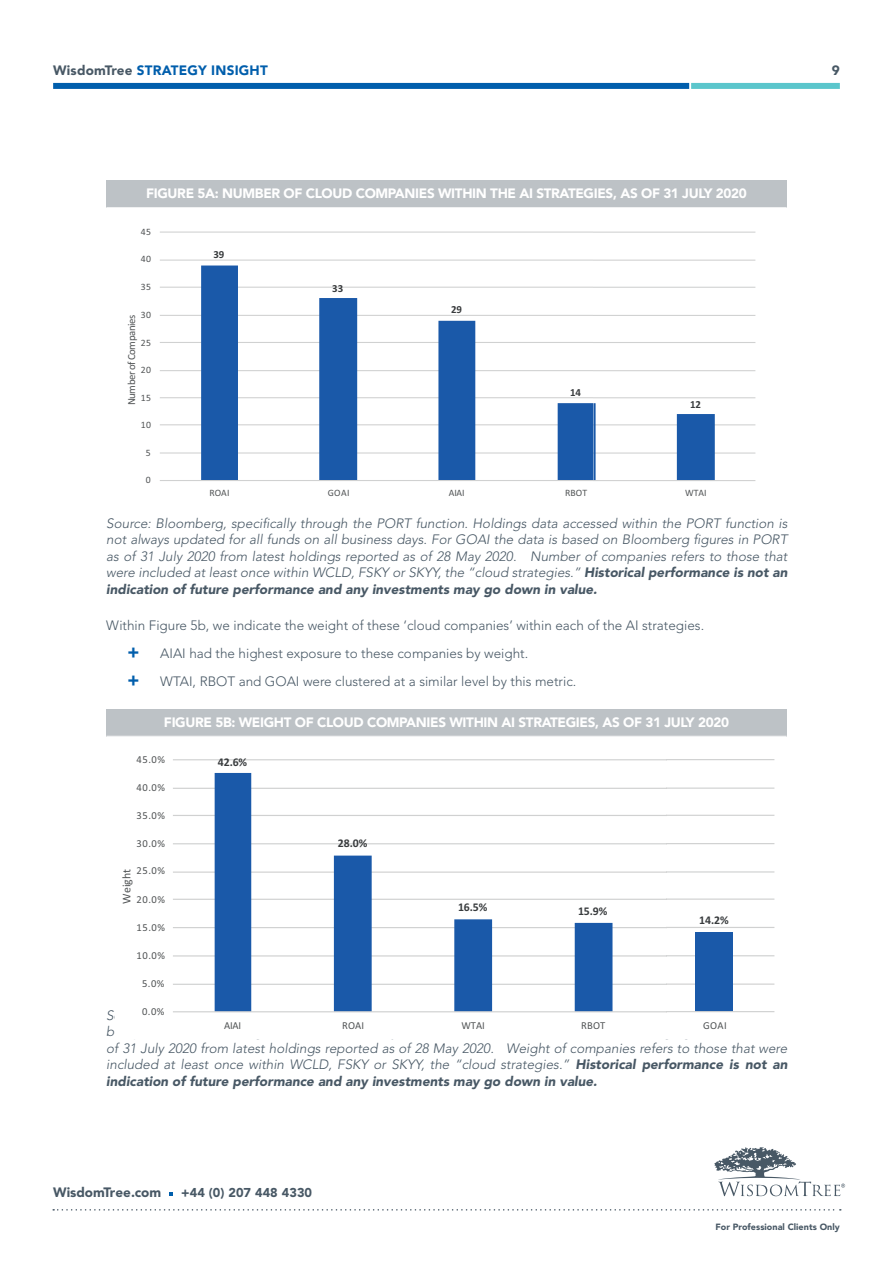
<style>
.page{position:relative;width:893px;height:1263px;background:#fff}
.page>*{position:absolute;margin:0;border:0;box-sizing:border-box;transform-origin:0 0}
.t1{font:italic 300 13.5px/16.5px "Avenir";color:#485865;text-align:justify}
.t2{font:300 13.5px/28px "Avenir";color:#485865}
.t3{font:900 13.5px "Avenir";letter-spacing:-.025em;color:#fff}
.t4{font:900 13.5px "Avenir";letter-spacing:.015em;color:#005eac}
.t5{font:900 13.5px "Avenir";letter-spacing:.005em;color:#485865}
.t6{font:900 12.75px "Avenir";letter-spacing:.005em;color:#485865}
.t7{font:700 11.85px "Calibri";letter-spacing:-.005em;color:#383b3d}
.t8{font:11.85px "Calibri";letter-spacing:.01em;color:#515455}
.t9{font:10.8px "Calibri";letter-spacing:-.045em;color:#515455}
.t10{font:700 10.8px "Calibri";letter-spacing:-.005em;color:#383b3d}
.t11{font:10.65px "Calibri";letter-spacing:.01em;color:#515455}
.t12{font:9.75px "Calibri";letter-spacing:.01em;color:#515455}
.t13{font:900 9px "Avenir";letter-spacing:.005em;color:#485865}
.s1{color:#485865}
.s2{font-weight:900}
.s3{font-weight:900;font-size:18px;color:#005eac}
</style>
<div class="page">
<div style="left:53px;top:83px;width:636px;height:6px;background:#005eac"></div>
<div style="left:691px;top:83px;width:149px;height:6px;background:#5bc6cc"></div>
<svg style="left:53px;top:1209px;width:788px;height:1px"></svg>
<svg style="left:714px;top:1147px;width:131px;height:50px"></svg>
<svg style="left:170px;top:1192px;width:3px;height:4px"></svg>
<div style="left:106px;top:181px;width:681px;height:27px;background:#bdc2c6"></div>
<hr style="left:106px;top:207px;width:681px;height:1px;background:#fff">
<div style="left:106px;top:709px;width:681px;height:27px;background:#bdc2c6"></div>
<hr style="left:160px;top:452px;width:433px;height:1px;background:#d0d1d1">
<hr style="left:160px;top:424px;width:433px;height:1px;background:#d0d1d1">
<hr style="left:160px;top:397px;width:433px;height:1px;background:#d0d1d1">
<hr style="left:160px;top:370px;width:433px;height:1px;background:#d0d1d1">
<hr style="left:160px;top:342px;width:433px;height:1px;background:#d0d1d1">
<hr style="left:160px;top:315px;width:433px;height:1px;background:#d0d1d1">
<hr style="left:160px;top:287px;width:433px;height:1px;background:#d0d1d1">
<hr style="left:160px;top:260px;width:433px;height:1px;background:#d0d1d1">
<hr style="left:160px;top:232px;width:433px;height:1px;background:#d0d1d1">
<svg style="left:201px;top:265px;width:392px;height:215px"></svg>
<hr style="left:160px;top:480px;width:433px;height:1px;background:#d0d1d1">
<hr style="left:593px;top:452px;width:162px;height:2px;background:#d0d1d1">
<hr style="left:593px;top:424px;width:162px;height:1px;background:#d0d1d1">
<hr style="left:593px;top:397px;width:162px;height:1px;background:#d0d1d1">
<hr style="left:593px;top:370px;width:162px;height:1px;background:#d0d1d1">
<hr style="left:593px;top:342px;width:162px;height:1px;background:#d0d1d1">
<hr style="left:593px;top:315px;width:162px;height:1px;background:#d0d1d1">
<hr style="left:593px;top:287px;width:162px;height:1px;background:#d0d1d1">
<hr style="left:593px;top:260px;width:162px;height:1px;background:#d0d1d1">
<hr style="left:593px;top:232px;width:162px;height:1px;background:#d0d1d1">
<svg style="left:593px;top:403px;width:122px;height:77px"></svg>
<hr style="left:593px;top:480px;width:162px;height:1px;background:#d0d1d1">
<hr style="left:173px;top:984px;width:494px;height:1px;background:#d0d1d1">
<hr style="left:173px;top:955px;width:494px;height:1px;background:#d0d1d1">
<hr style="left:173px;top:927px;width:494px;height:1px;background:#d0d1d1">
<hr style="left:173px;top:899px;width:494px;height:1px;background:#d0d1d1">
<hr style="left:173px;top:871px;width:494px;height:2px;background:#d0d1d1">
<hr style="left:173px;top:843px;width:494px;height:1px;background:#d0d1d1">
<hr style="left:173px;top:815px;width:494px;height:1px;background:#d0d1d1">
<hr style="left:173px;top:788px;width:494px;height:1px;background:#d0d1d1">
<hr style="left:173px;top:759px;width:494px;height:1px;background:#d0d1d1">
<svg style="left:215px;top:773px;width:397px;height:238px"></svg>
<hr style="left:173px;top:1011px;width:494px;height:1px;background:#d0d1d1">
<hr style="left:667px;top:983px;width:107px;height:2px;background:#d0d1d1">
<hr style="left:667px;top:955px;width:107px;height:1px;background:#d0d1d1">
<hr style="left:667px;top:927px;width:107px;height:1px;background:#d0d1d1">
<hr style="left:667px;top:898px;width:107px;height:2px;background:#d0d1d1">
<hr style="left:667px;top:871px;width:107px;height:1px;background:#d0d1d1">
<hr style="left:667px;top:843px;width:107px;height:1px;background:#d0d1d1">
<hr style="left:667px;top:815px;width:107px;height:1px;background:#d0d1d1">
<hr style="left:667px;top:787px;width:107px;height:2px;background:#d0d1d1">
<hr style="left:667px;top:759px;width:107px;height:1px;background:#d0d1d1">
<div style="left:695px;top:932px;width:38px;height:80px;background:#1a59a9"></div>
<hr style="left:667px;top:1011px;width:107px;height:1px;background:#d0d1d1">
<p class="t4" style="left:53px;top:62px;width:216px"><span class="s1">WisdomTree</span> STRATEGY INSIGHT</p>
<p class="t5" style="left:832px;top:62px;width:9px">9</p>
<p class="t3" style="left:146px;top:186px;width:602px">FIGURE 5A: NUMBER OF CLOUD COMPANIES WITHIN THE AI STRATEGIES, AS OF 31 JULY 2020</p>
<p class="t12" style="left:141px;top:226px;width:12px">45</p>
<p class="t12" style="left:141px;top:253px;width:12px">40</p>
<p class="t12" style="left:141px;top:281px;width:12px">35</p>
<p class="t12" style="left:141px;top:308px;width:12px">30</p>
<p class="t9" style="left:125px;top:405px;width:92px;rotate:-90deg">Number of Companies</p>
<p class="t12" style="left:141px;top:336px;width:12px">25</p>
<p class="t12" style="left:141px;top:363px;width:12px">20</p>
<p class="t12" style="left:141px;top:392px;width:12px">15</p>
<p class="t12" style="left:141px;top:419px;width:12px">10</p>
<p class="t12" style="left:146px;top:447px;width:6px">5</p>
<p class="t12" style="left:146px;top:474px;width:6px">0</p>
<p class="t10" style="left:213px;top:248px;width:12px">39</p>
<p class="t10" style="left:332px;top:281px;width:12px">33</p>
<p class="t10" style="left:451px;top:303px;width:12px">29</p>
<p class="t10" style="left:570px;top:385px;width:12px">14</p>
<p class="t12" style="left:209px;top:487px;width:22px">ROAI</p>
<p class="t12" style="left:328px;top:487px;width:23px">GOAI</p>
<p class="t12" style="left:449px;top:487px;width:17px">AIAI</p>
<p class="t12" style="left:565px;top:487px;width:24px">RBOT</p>
<p class="t10" style="left:690px;top:397px;width:12px">12</p>
<p class="t12" style="left:685px;top:487px;width:23px">WTAI</p>
<p class="t1" style="left:106px;top:515px;width:683px">Source: Bloomberg, specifically through the PORT function. Holdings data accessed within the PORT function is not always updated for all funds on all business days. For GOAI the data is based on Bloomberg figures in PORT as of 31 July 2020 from latest holdings reported as of 28 May 2020. Number of companies refers to those that were included at least once within WCLD, FSKY or SKYY, the “cloud strategies.” <span class="s2">Historical performance is not an indication of future performance and any investments may go down in value.</span></p>
<p class="t2" style="left:128px;top:611px;width:578px;text-indent:-21px">Within Figure 5b, we indicate the weight of these ‘cloud companies’ within each of the AI strategies. <span class="s3">+</span> AIAI had the highest exposure to these companies by weight.<br><span class="s3">+</span> WTAI, RBOT and GOAI were clustered at a similar level by this metric.</p>
<p class="t3" style="left:164px;top:714px;width:566px">FIGURE 5B: WEIGHT OF CLOUD COMPANIES WITHIN AI STRATEGIES, AS OF 31 JULY 2020</p>
<p class="t11" style="left:137px;top:753px;width:30px">45.0%</p>
<p class="t11" style="left:137px;top:780px;width:30px">40.0%</p>
<p class="t11" style="left:137px;top:809px;width:30px">35.0%</p>
<p class="t11" style="left:137px;top:837px;width:30px">30.0%</p>
<p class="t11" style="left:137px;top:864px;width:30px">25.0%</p>
<p class="t8" style="left:119px;top:904px;width:37px;rotate:-90deg">Weight</p>
<p class="t11" style="left:137px;top:893px;width:30px">20.0%</p>
<p class="t11" style="left:137px;top:921px;width:30px">15.0%</p>
<p class="t11" style="left:137px;top:949px;width:30px">10.0%</p>
<p class="t11" style="left:142px;top:976px;width:24px">5.0%</p>
<p class="t11" style="left:142px;top:1005px;width:24px">0.0%</p>
<p class="t7" style="left:218px;top:754px;width:31px">42.6%</p>
<p class="t7" style="left:338px;top:836px;width:31px">28.0%</p>
<p class="t7" style="left:458px;top:900px;width:31px">16.5%</p>
<p class="t7" style="left:578px;top:903px;width:31px">15.9%</p>
<p class="t11" style="left:224px;top:1019px;width:18px">AIAI</p>
<p class="t11" style="left:342px;top:1019px;width:24px">ROAI</p>
<p class="t11" style="left:461px;top:1019px;width:25px">WTAI</p>
<p class="t11" style="left:581px;top:1019px;width:26px">RBOT</p>
<p class="t7" style="left:699px;top:913px;width:31px">14.2%</p>
<p class="t11" style="left:703px;top:1019px;width:25px">GOAI</p>
<p class="t1" style="left:106px;top:1040px;width:683px">of 31 July 2020 from latest holdings reported as of 28 May 2020. Weight of companies refers to those that were included at least once within WCLD, FSKY or SKYY, the “cloud strategies.” <span class="s2">Historical performance is not an indication of future performance and any investments may go down in value.</span></p>
<p class="t5" style="left:53px;top:1184px;width:110px">WisdomTree.com</p>
<p class="t6" style="left:181px;top:1185px;width:132px">+44 (0) 207 448 4330</p>
<p class="t13" style="left:715px;top:1222px;width:126px">For Professional Clients Only</p>
</div>
